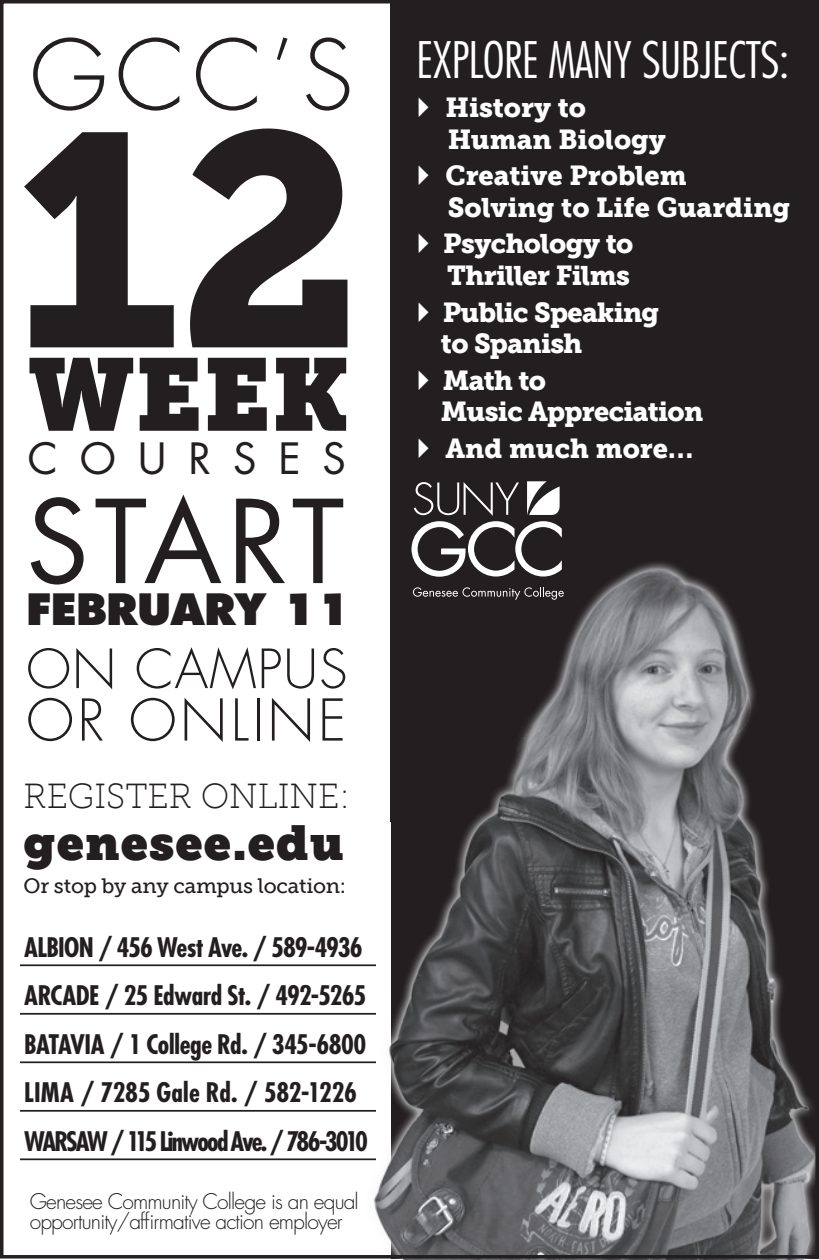
<style>
.page{position:relative;width:819px;height:1260px;background:#fff}
.page>*{position:absolute;margin:0;border:0;box-sizing:border-box;transform-origin:0 0}
.t1{font:301px "Museo Slab 900";color:#231f20}
.t2{font:112px "Futura";letter-spacing:.04em;color:#231f20}
.t3{font:101.5px "Museo Slab";color:#231f20}
.t4{font:300 94.5px "Futura";color:#231f20}
.t5{font:300 56px "Futura";letter-spacing:.06em;color:#231f20}
.t6{font:300 52.5px "Futura";letter-spacing:.02em;color:#231f20}
.t7{font:300 condensed 49px "Futura";letter-spacing:-.01em;color:#fff}
.t8{font:48.65px "Museo Slab";letter-spacing:.02em;color:#231f20}
.t9{font:800 42px "Futura";letter-spacing:-.02em;color:#231f20}
.t10{font:42px "Futura";letter-spacing:.52em;color:#231f20}
.t11{font:34.65px "Museo Slab 100";color:#231f20}
.t12{font:27.3px/31.5px "Museo Slab 900";letter-spacing:-.02em;color:#fff}
.t13{font:27.3px/31.5px "Museo Slab 900";color:#fff}
.t14{font:700 condensed 26.25px "Futura";letter-spacing:-.03em;color:#231f20}
.t15{font:700 condensed 26.25px "Futura";letter-spacing:-.08em;color:#231f20}
.t16{font:700 condensed 26.25px "Futura";letter-spacing:-.01em;color:#231f20}
.t17{font:300 21px/20.7px "Futura";letter-spacing:-.04em;color:#231f20}
.t18{font:20.65px "Museo Slab 500";letter-spacing:-.01em;color:#231f20}
</style>
<div class="page">
<div style="left:391px;top:0;width:428px;height:1259px;background:#231f20"></div>
<hr style="left:0;top:964px;width:400px;height:2px;background:#231f20">
<hr style="left:0;top:1013px;width:400px;height:2px;background:#231f20">
<hr style="left:0;top:1061px;width:400px;height:2px;background:#231f20">
<hr style="left:0;top:1110px;width:400px;height:2px;background:#231f20">
<hr style="left:0;top:1158px;width:400px;height:2px;background:#231f20">
<svg style="left:412px;top:481px;width:150px;height:65px"></svg>
<div style="left:0;top:782px;width:19px;height:436px;background:#fff"></div>
<img style="left:330px;top:546px;width:484px;height:714px">
<div style="left:0;top:0;width:819px;height:1259px;border:4px solid #231f20"></div>
<p class="t4" style="left:30px;top:15px;width:325px">GCC’S</p>
<p class="t1" style="left:16px;top:67px;width:348px">12</p>
<p class="t3" style="left:28px;top:335px;width:323px">WEEK</p>
<p class="t10" style="left:28px;top:432px;width:320px">COURSES</p>
<p class="t2" style="left:26px;top:470px;width:320px">START</p>
<p class="t9" style="left:26px;top:584px;width:327px">FEBRUARY 11</p>
<p class="t6" style="left:26px;top:635px;width:323px">ON CAMPUS</p>
<p class="t5" style="left:26px;top:684px;width:322px">OR ONLINE</p>
<p class="t11" style="left:24px;top:778px;width:328px">REGISTER ONLINE:</p>
<p class="t8" style="left:24px;top:814px;width:322px">genesee.edu</p>
<p class="t18" style="left:24px;top:874px;width:324px">Or stop by any campus location:</p>
<p class="t14" style="left:24px;top:931px;width:340px">ALBION / 456 West Ave. / 589-4936</p>
<p class="t14" style="left:24px;top:979px;width:344px">ARCADE / 25 Edward St. / 492-5265</p>
<p class="t14" style="left:24px;top:1028px;width:344px">BATAVIA / 1 College Rd. / 345-6800</p>
<p class="t16" style="left:24px;top:1076px;width:334px">LIMA / 7285 Gale Rd. / 582-1226</p>
<p class="t15" style="left:24px;top:1125px;width:345px">WARSAW / 115 Linwood Ave. / 786-3010</p>
<p class="t17" style="left:30px;top:1191px;width:331px">Genesee Community College is an equal opportunity/affirmative action employer</p>
<p class="t7" style="left:416px;top:31px;width:374px">EXPLORE MANY SUBJECTS:</p>
<p class="t13" style="left:445px;top:92px;width:222px">History to<br>Human Biology</p>
<p class="t13" style="left:445px;top:160px;width:346px">Creative Problem<br>Solving to Life Guarding</p>
<p class="t12" style="left:443px;top:228px;width:192px">Psychology to<br>Thriller Films</p>
<p class="t12" style="left:441px;top:296px;width:220px">Public Speaking to Spanish</p>
<p class="t12" style="left:441px;top:364px;width:264px">Math to<br>Music Appreciation</p>
<p class="t13" style="left:445px;top:433px;width:249px">And much more…</p>
</div>
